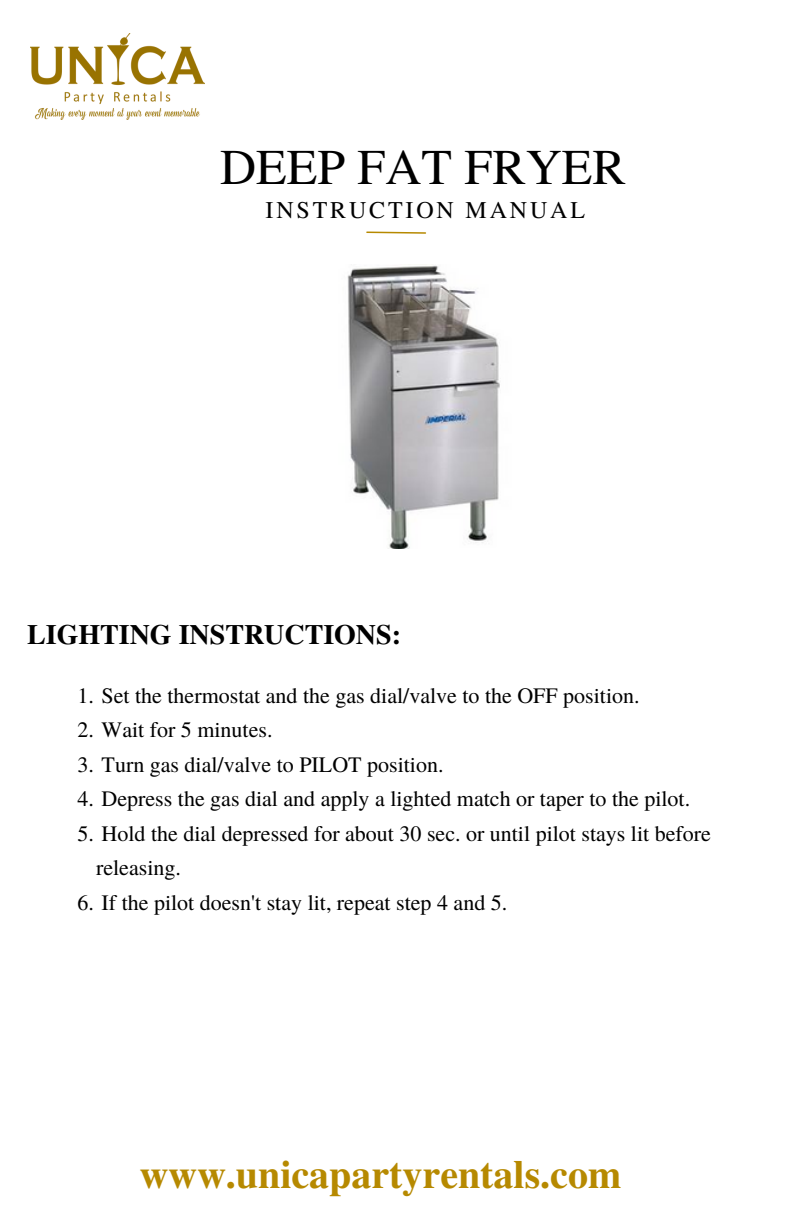
<style>
.page{position:relative;width:792px;height:1224px;background:#fff}
.page>*{position:absolute;margin:0;border:0;box-sizing:border-box;transform-origin:0 0}
.t1{font:50px "Te X Gyre Termes";color:#000}
.t2{font:700 40px "Te X Gyre Termes";color:#b68900}
.t3{font:700 28px "Te X Gyre Termes";color:#000}
.t4{font:24px "Te X Gyre Termes";letter-spacing:.12em;color:#000}
.t5{font:22px/34.4px "Te X Gyre Termes";color:#000}
</style>
<div class="page">
<img style="left:30px;top:34px;width:174px;height:85px">
<img style="left:347px;top:265px;width:153px;height:283px">
<svg style="left:366px;top:231px;width:60px;height:3px"></svg>
<p class="t1" style="left:220px;top:131px;width:407px">DEEP FAT FRYER</p>
<p class="t4" style="left:266px;top:193px;width:321px">INSTRUCTION MANUAL</p>
<p class="t3" style="left:27px;top:613px;width:375px">LIGHTING INSTRUCTIONS:</p>
<p class="t5" style="left:77px;top:677px;width:564px">1. Set the thermostat and the gas dial/valve to the OFF position.</p>
<p class="t5" style="left:77px;top:712px;width:197px">2. Wait for 5 minutes.</p>
<p class="t5" style="left:77px;top:746px;width:368px">3. Turn gas dial/valve to PILOT position.</p>
<p class="t5" style="left:77px;top:781px;width:614px">4. Depress the gas dial and apply a lighted match or taper to the pilot.</p>
<p class="t5" style="left:96px;top:815px;width:616px;text-indent:-19px">5. Hold the dial depressed for about 30 sec. or until pilot stays lit before releasing.</p>
<p class="t5" style="left:77px;top:884px;width:431px">6. If the pilot doesn't stay lit, repeat step 4 and 5.</p>
<p class="t2" style="left:139px;top:1144px;width:483px">www.unicapartyrentals.com</p>
</div>
